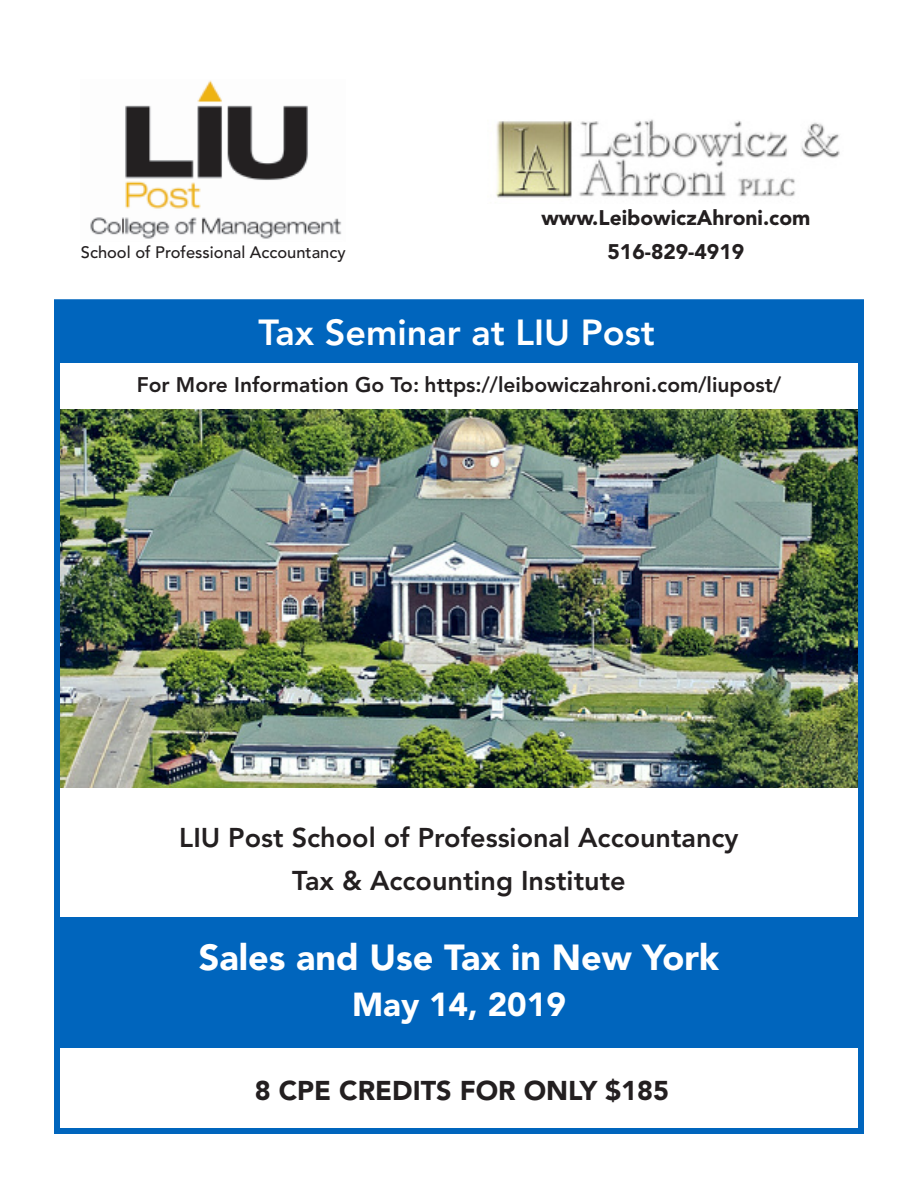
<style>
.page{position:relative;width:918px;height:1188px;background:#fff}
.page>*{position:absolute;margin:0;border:0;box-sizing:border-box;transform-origin:0 0}
.t1{font:900 36px "Avenir";color:#fff}
.t2{font:800 36px "Avenir";color:#fff}
.t3{font:900 33px "Avenir";color:#fff}
.t4{font:800 27px/42.9px "Avenir";color:#231f20;text-align:center}
.t5{font:900 27px "Avenir";color:#231f20}
.t6{font:800 21px "Avenir";color:#231f20}
.t7{font:900 21px/34.3px "Avenir";color:#231f20;text-align:center}
.t8{font:500 16.5px "Avenir";color:#231f20}
</style>
<div class="page">
<img style="left:61px;top:409px;width:796px;height:378px">
<div style="left:54px;top:299px;width:810px;height:835px;border:6px solid #0065bd"></div>
<div style="left:54px;top:302px;width:810px;height:61px;background:#0065bd"></div>
<img style="left:496px;top:119px;width:344px;height:79px">
<div style="left:54px;top:917px;width:810px;height:131px;background:#0065bd"></div>
<img style="left:90px;top:80px;width:252px;height:159px">
<p class="t8" style="left:81px;top:238px;width:266px">School of Professional Accountancy</p>
<p class="t7" style="left:541px;top:200px;width:271px">www.LeibowiczAhroni.com<br>516-829-4919</p>
<h1 class="t2" style="left:259px;top:304px;width:398px">Tax Seminar at LIU Post</h1>
<p class="t6" style="left:137px;top:369px;width:646px">For More Information Go To: https://leibowiczahroni.com/liupost/</p>
<p class="t4" style="left:179px;top:816px;width:561px">LIU Post School of Professional Accountancy<br>Tax &amp; Accounting Institute</p>
<h1 class="t1" style="left:199px;top:926px;width:522px">Sales and Use Tax in New York</h1>
<p class="t3" style="left:352px;top:976px;width:215px">May 14, 2019</p>
<p class="t5" style="left:255px;top:1067px;width:416px">8 CPE CREDITS FOR ONLY $185</p>
</div>
